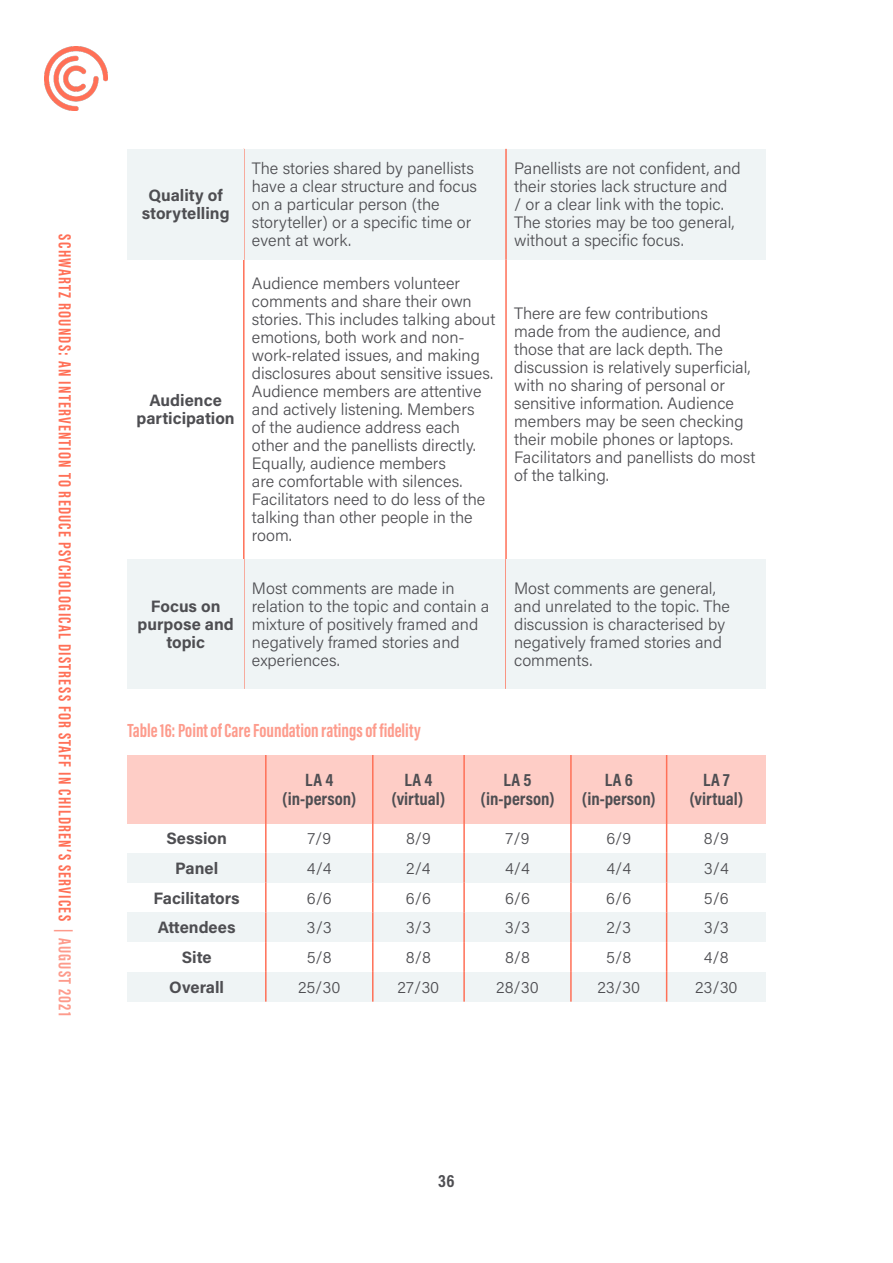
<style>
.page{position:relative;width:893px;height:1263px;background:#fff}
.page>*{position:absolute;margin:0;border:0;box-sizing:border-box;transform-origin:0 0}
.t1{font:700 19.5px "Acumin Pro Extra Cond";color:#fd9b8c}
.t2{font:700 18px "Acumin Pro Extra Cond";letter-spacing:.07em;color:#ff7057}
.t3{font:700 18px/19.4px "Acumin Pro Cond";color:#4e4e52;text-align:center}
.t4{font:300 16.5px/18px "Acumin Pro";color:#4e4e52}
.t5{font:700 16.5px/18px "Acumin Pro";color:#4e4e52;text-align:center}
.s1{color:#fd9b8c}
</style>
<div class="page">
<img style="left:44px;top:47px;width:64px;height:64px">
<div style="left:667px;top:972px;width:99px;height:30px;background:#eff4f5"></div>
<div style="left:571px;top:972px;width:96px;height:30px;background:#eff4f5"></div>
<div style="left:464px;top:972px;width:107px;height:30px;background:#eff4f5"></div>
<div style="left:373px;top:972px;width:91px;height:30px;background:#eff4f5"></div>
<div style="left:266px;top:972px;width:107px;height:30px;background:#eff4f5"></div>
<div style="left:128px;top:972px;width:138px;height:30px;background:#eff4f5"></div>
<div style="left:667px;top:912px;width:99px;height:30px;background:#eff4f5"></div>
<div style="left:571px;top:912px;width:96px;height:30px;background:#eff4f5"></div>
<div style="left:464px;top:912px;width:107px;height:30px;background:#eff4f5"></div>
<div style="left:373px;top:912px;width:91px;height:30px;background:#eff4f5"></div>
<div style="left:266px;top:912px;width:107px;height:30px;background:#eff4f5"></div>
<div style="left:128px;top:912px;width:138px;height:30px;background:#eff4f5"></div>
<div style="left:667px;top:853px;width:99px;height:29px;background:#eff4f5"></div>
<div style="left:571px;top:853px;width:96px;height:29px;background:#eff4f5"></div>
<div style="left:464px;top:853px;width:107px;height:29px;background:#eff4f5"></div>
<div style="left:373px;top:853px;width:91px;height:29px;background:#eff4f5"></div>
<div style="left:266px;top:853px;width:107px;height:29px;background:#eff4f5"></div>
<div style="left:128px;top:853px;width:138px;height:29px;background:#eff4f5"></div>
<div style="left:244px;top:149px;width:262px;height:110px;background:#eff4f5"></div>
<div style="left:506px;top:149px;width:259px;height:110px;background:#eff4f5"></div>
<div style="left:244px;top:559px;width:262px;height:130px;background:#eff4f5"></div>
<hr style="left:505px;top:149px;width:2px;height:110px;background:#ff7057">
<hr style="left:505px;top:259px;width:2px;height:300px;background:#ff7057">
<hr style="left:505px;top:559px;width:2px;height:130px;background:#ff7057">
<hr style="left:243px;top:149px;width:2px;height:110px;background:#ff7057">
<hr style="left:243px;top:259px;width:2px;height:300px;background:#ff7057">
<hr style="left:243px;top:559px;width:2px;height:130px;background:#ff7057">
<div style="left:506px;top:559px;width:259px;height:130px;background:#eff4f5"></div>
<div style="left:128px;top:559px;width:116px;height:130px;background:#eff4f5"></div>
<div style="left:128px;top:149px;width:116px;height:110px;background:#eff4f5"></div>
<div style="left:128px;top:755px;width:138px;height:68px;background:#fecdc6"></div>
<div style="left:266px;top:755px;width:107px;height:68px;background:#fecdc6"></div>
<div style="left:373px;top:755px;width:91px;height:68px;background:#fecdc6"></div>
<div style="left:464px;top:755px;width:107px;height:68px;background:#fecdc6"></div>
<div style="left:571px;top:755px;width:96px;height:68px;background:#fecdc6"></div>
<div style="left:667px;top:755px;width:99px;height:68px;background:#fecdc6"></div>
<hr style="left:265px;top:755px;width:2px;height:68px;background:#ff7057">
<hr style="left:372px;top:755px;width:2px;height:68px;background:#ff7057">
<hr style="left:463px;top:755px;width:2px;height:68px;background:#ff7057">
<hr style="left:570px;top:755px;width:2px;height:68px;background:#ff7057">
<hr style="left:666px;top:755px;width:1px;height:68px;background:#ff7057">
<hr style="left:265px;top:823px;width:2px;height:30px;background:#ff7057">
<hr style="left:372px;top:823px;width:2px;height:30px;background:#ff7057">
<hr style="left:463px;top:823px;width:2px;height:30px;background:#ff7057">
<hr style="left:570px;top:823px;width:2px;height:30px;background:#ff7057">
<hr style="left:666px;top:823px;width:1px;height:30px;background:#ff7057">
<hr style="left:265px;top:853px;width:2px;height:29px;background:#ff7057">
<hr style="left:372px;top:853px;width:2px;height:29px;background:#ff7057">
<hr style="left:463px;top:853px;width:2px;height:29px;background:#ff7057">
<hr style="left:570px;top:853px;width:2px;height:29px;background:#ff7057">
<svg style="left:666px;top:853px;width:1px;height:29px"></svg>
<hr style="left:265px;top:882px;width:2px;height:30px;background:#ff7057">
<hr style="left:372px;top:882px;width:2px;height:30px;background:#ff7057">
<hr style="left:463px;top:882px;width:2px;height:30px;background:#ff7057">
<hr style="left:570px;top:882px;width:2px;height:30px;background:#ff7057">
<hr style="left:666px;top:882px;width:1px;height:30px;background:#ff7057">
<hr style="left:265px;top:912px;width:2px;height:30px;background:#ff7057">
<hr style="left:372px;top:912px;width:2px;height:30px;background:#ff7057">
<hr style="left:463px;top:912px;width:2px;height:30px;background:#ff7057">
<hr style="left:570px;top:912px;width:2px;height:30px;background:#ff7057">
<hr style="left:666px;top:912px;width:1px;height:30px;background:#ff7057">
<hr style="left:265px;top:942px;width:2px;height:30px;background:#ff7057">
<hr style="left:372px;top:942px;width:2px;height:30px;background:#ff7057">
<hr style="left:463px;top:942px;width:2px;height:30px;background:#ff7057">
<hr style="left:570px;top:942px;width:2px;height:30px;background:#ff7057">
<hr style="left:666px;top:942px;width:1px;height:30px;background:#ff7057">
<hr style="left:265px;top:972px;width:2px;height:30px;background:#ff7057">
<hr style="left:372px;top:972px;width:2px;height:30px;background:#ff7057">
<hr style="left:463px;top:972px;width:2px;height:30px;background:#ff7057">
<hr style="left:570px;top:972px;width:2px;height:30px;background:#ff7057">
<hr style="left:666px;top:972px;width:1px;height:30px;background:#ff7057">
<p class="t2" style="left:76px;top:234px;width:783px;rotate:90deg">SCHWARTZ ROUNDS: AN INTERVENTION TO REDUCE PSYCHOLOGICAL DISTRESS FOR STAFF IN CHILDREN’S SERVICES <span class="s1">| AUGUST 2021</span></p>
<p class="t5" style="left:142px;top:186px;width:89px">Quality of storytelling</p>
<p class="t5" style="left:137px;top:391px;width:100px">Audience participation</p>
<p class="t5" style="left:138px;top:597px;width:98px">Focus on purpose and topic</p>
<p class="t4" style="left:252px;top:159px;width:227px">The stories shared by panellists have a clear structure and focus on a particular person (the storyteller) or a specific time or event at work.</p>
<p class="t4" style="left:252px;top:274px;width:245px">Audience members volunteer comments and share their own stories. This includes talking about emotions, both work and non&shy;work-related issues, and making disclosures about sensitive issues.<br>Audience members are attentive and actively listening. Members<br>of the audience address each other and the panellists directly.<br>Equally, audience members<br>are comfortable with silences.</p>
<p class="t4" style="left:252px;top:490px;width:235px">Facilitators need to do less of the talking than other people in the room.</p>
<p class="t4" style="left:514px;top:159px;width:228px">Panellists are not confident, and their stories lack structure and<br>/ or a clear link with the topic.<br>The stories may be too general, without a specific focus.</p>
<p class="t4" style="left:514px;top:304px;width:243px">There are few contributions<br>made from the audience, and those that are lack depth. The discussion is relatively superficial, with no sharing of personal or sensitive information. Audience members may be seen checking their mobile phones or laptops.<br>Facilitators and panellists do most of the talking.</p>
<p class="t4" style="left:252px;top:579px;width:239px">Most comments are made in relation to the topic and contain a mixture of positively framed and negatively framed stories and experiences.</p>
<p class="t4" style="left:514px;top:579px;width:217px">Most comments are general, and unrelated to the topic. The discussion is characterised by negatively framed stories and comments.</p>
<p class="t1" style="left:128px;top:718px;width:295px">Table 16: Point of Care Foundation ratings of fidelity</p>
<p class="t3" style="left:282px;top:769px;width:76px">LA 4 (in-person)</p>
<p class="t3" style="left:391px;top:769px;width:56px">LA 4 (virtual)</p>
<p class="t3" style="left:480px;top:769px;width:76px">LA 5 (in-person)</p>
<p class="t3" style="left:582px;top:769px;width:76px">LA 6 (in-person)</p>
<p class="t3" style="left:689px;top:769px;width:56px">LA 7 (virtual)</p>
<p class="t5" style="left:166px;top:828px;width:62px">Session</p>
<p class="t4" style="left:307px;top:828px;width:25px">7/9</p>
<p class="t4" style="left:406px;top:828px;width:26px">8/9</p>
<p class="t4" style="left:506px;top:828px;width:25px">7/9</p>
<p class="t4" style="left:606px;top:828px;width:26px">6/9</p>
<p class="t4" style="left:704px;top:828px;width:26px">8/9</p>
<p class="t5" style="left:175px;top:858px;width:44px">Panel</p>
<p class="t4" style="left:307px;top:858px;width:26px">4/4</p>
<p class="t4" style="left:406px;top:858px;width:26px">2/4</p>
<p class="t4" style="left:505px;top:858px;width:26px">4/4</p>
<p class="t4" style="left:606px;top:858px;width:26px">4/4</p>
<p class="t4" style="left:704px;top:858px;width:27px">3/4</p>
<p class="t5" style="left:154px;top:888px;width:88px">Facilitators</p>
<p class="t4" style="left:307px;top:888px;width:27px">6/6</p>
<p class="t4" style="left:406px;top:888px;width:27px">6/6</p>
<p class="t4" style="left:505px;top:888px;width:27px">6/6</p>
<p class="t4" style="left:606px;top:888px;width:27px">6/6</p>
<p class="t4" style="left:704px;top:888px;width:27px">5/6</p>
<p class="t5" style="left:158px;top:918px;width:79px">Attendees</p>
<p class="t4" style="left:307px;top:918px;width:27px">3/3</p>
<p class="t4" style="left:406px;top:918px;width:27px">3/3</p>
<p class="t4" style="left:505px;top:918px;width:27px">3/3</p>
<p class="t4" style="left:606px;top:918px;width:26px">2/3</p>
<p class="t4" style="left:704px;top:918px;width:27px">3/3</p>
<p class="t5" style="left:182px;top:947px;width:31px">Site</p>
<p class="t4" style="left:307px;top:948px;width:27px">5/8</p>
<p class="t4" style="left:406px;top:948px;width:27px">8/8</p>
<p class="t4" style="left:505px;top:948px;width:27px">8/8</p>
<p class="t4" style="left:606px;top:948px;width:27px">5/8</p>
<p class="t4" style="left:704px;top:948px;width:26px">4/8</p>
<p class="t5" style="left:169px;top:977px;width:56px">Overall</p>
<p class="t4" style="left:298px;top:977px;width:44px">25/30</p>
<p class="t4" style="left:398px;top:977px;width:43px">27/30</p>
<p class="t4" style="left:496px;top:977px;width:44px">28/30</p>
<p class="t4" style="left:597px;top:977px;width:44px">23/30</p>
<p class="t4" style="left:695px;top:977px;width:44px">23/30</p>
<p class="t3" style="left:438px;top:1170px;width:18px">36</p>
</div>
